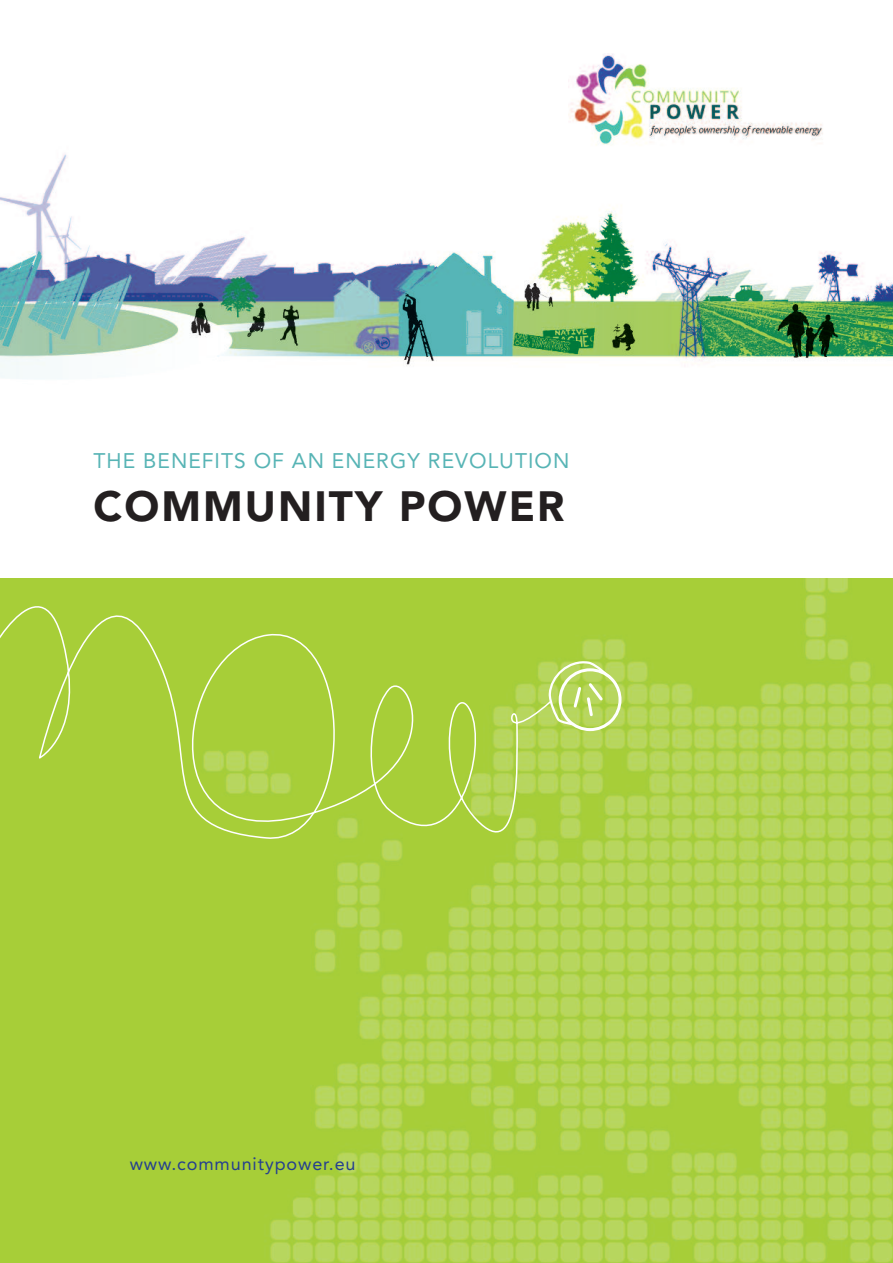
<style>
.page{position:relative;width:893px;height:1263px;background:#fff}
.page>*{position:absolute;margin:0;border:0;box-sizing:border-box;transform-origin:0 0}
.t1{font:900 42px "Avenir";letter-spacing:.05em;color:#231f20}
.t2{font:21px "Avenir";letter-spacing:.05em;color:#57b4b5}
.t3{font:18px "Avenir";letter-spacing:.05em;color:#253f8f}
</style>
<div class="page">
<img style="left:0;top:578px;width:893px;height:685px">
<img style="left:0;top:154px;width:893px;height:225px">
<div style="left:544px;top:47px;width:280px;height:121px;background:#fff"></div>
<img style="left:569px;top:53px;width:254px;height:92px">
<svg style="left:0;top:578px;width:553px;height:292px;background:#a9cf3e"></svg>
<svg style="left:549px;top:659px;width:72px;height:72px;background:#c0db74"></svg>
<p class="t2" style="left:94px;top:452px;width:477px">THE BENEFITS OF AN ENERGY REVOLUTION</p>
<h1 class="t1" style="left:94px;top:489px;width:472px">COMMUNITY POWER</h1>
<p class="t3" style="left:130px;top:1157px;width:227px">www.communitypower.eu</p>
</div>
